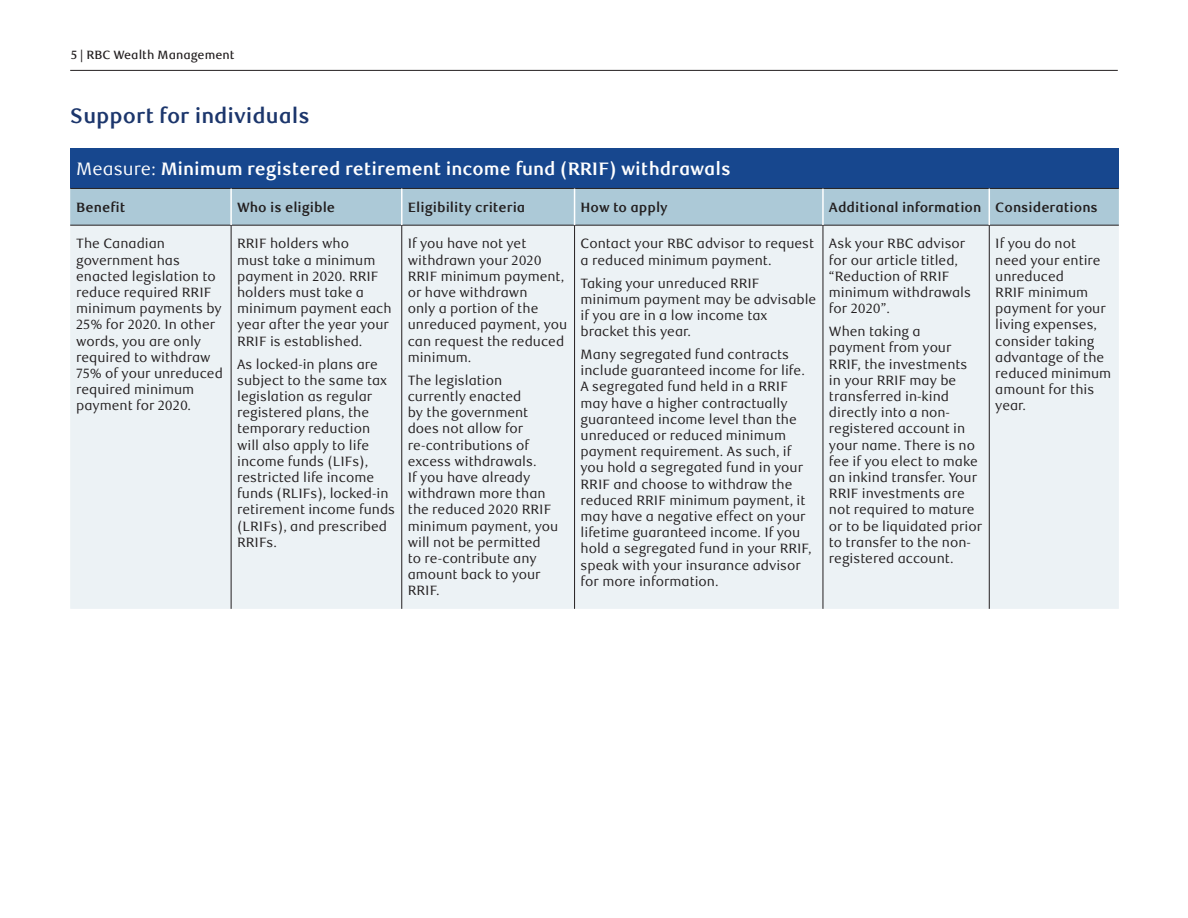
<style>
.page{position:relative;width:1188px;height:918px;background:#fff}
.page>*{position:absolute;margin:0;border:0;box-sizing:border-box;transform-origin:0 0}
.t1{font:700 21px "RBC Text";color:#1c366c}
.t2{font:700 18px "RBC Text";color:#fff}
.t3{font:13.5px/16.2px "RBC Text";color:#231f20}
.t4{font:700 13.5px "RBC Text";color:#231f20}
.t5{font:500 12px "RBC Text";color:#231f20}
.s1{font-weight:400}
</style>
<div class="page">
<hr style="left:70px;top:70px;width:1048px;height:1px;background:#231f20">
<div style="left:70px;top:148px;width:1049px;height:40px;background:#17478e"></div>
<div style="left:70px;top:189px;width:1049px;height:36px;background:#acc9d7"></div>
<div style="left:70px;top:226px;width:1049px;height:383px;background:#ecf2f5"></div>
<hr style="left:70px;top:188px;width:161px;height:1px;background:#231f20">
<hr style="left:231px;top:188px;width:171px;height:1px;background:#231f20">
<hr style="left:402px;top:188px;width:173px;height:1px;background:#231f20">
<hr style="left:575px;top:188px;width:248px;height:1px;background:#231f20">
<hr style="left:823px;top:188px;width:166px;height:1px;background:#231f20">
<hr style="left:989px;top:188px;width:130px;height:1px;background:#231f20">
<hr style="left:70px;top:225px;width:161px;height:1px;background:#231f20">
<hr style="left:231px;top:225px;width:171px;height:1px;background:#231f20">
<hr style="left:231px;top:225px;width:1px;height:384px;background:#231f20">
<hr style="left:402px;top:225px;width:173px;height:1px;background:#231f20">
<hr style="left:402px;top:225px;width:1px;height:384px;background:#231f20">
<hr style="left:575px;top:225px;width:248px;height:1px;background:#231f20">
<hr style="left:574px;top:225px;width:1px;height:384px;background:#231f20">
<hr style="left:823px;top:225px;width:166px;height:1px;background:#231f20">
<hr style="left:823px;top:225px;width:1px;height:384px;background:#231f20">
<hr style="left:989px;top:225px;width:130px;height:1px;background:#231f20">
<hr style="left:989px;top:225px;width:1px;height:384px;background:#231f20">
<hr style="left:230px;top:189px;width:2px;height:36px;background:#fff">
<hr style="left:401px;top:189px;width:2px;height:36px;background:#fff">
<hr style="left:574px;top:189px;width:1px;height:36px;background:#fff">
<hr style="left:822px;top:189px;width:2px;height:36px;background:#fff">
<hr style="left:989px;top:189px;width:1px;height:36px;background:#fff">
<p class="t5" style="left:71px;top:48px;width:165px">5 | RBC Wealth Management</p>
<h1 class="t1" style="left:70px;top:103px;width:241px">Support for individuals</h1>
<h2 class="t2" style="left:76px;top:158px;width:656px"><span class="s1">Measure:</span> Minimum registered retirement income fund (RRIF) withdrawals</h2>
<p class="t4" style="left:76px;top:199px;width:51px">Benefit</p>
<p class="t4" style="left:237px;top:199px;width:100px">Who is eligible</p>
<p class="t4" style="left:408px;top:199px;width:119px">Eligibility criteria</p>
<p class="t4" style="left:581px;top:199px;width:89px">How to apply</p>
<p class="t4" style="left:829px;top:199px;width:270px">Additional information Considerations</p>
<p class="t3" style="left:76px;top:236px;width:148px">The Canadian government has enacted legislation to reduce required RRIF minimum payments by<br>25% for 2020. In other words, you are only required to withdraw<br>75% of your unreduced required minimum payment for 2020.</p>
<p class="t3" style="left:237px;top:236px;width:156px">RRIF holders who<br>must take a minimum payment in 2020. RRIF holders must take a minimum payment each year after the year your<br>RRIF is established.</p>
<p class="t3" style="left:408px;top:236px;width:161px">If you have not yet withdrawn your 2020<br>RRIF minimum payment, or have withdrawn<br>only a portion of the unreduced payment, you can request the reduced minimum.</p>
<p class="t3" style="left:408px;top:372px;width:152px">The legislation currently enacted<br>by the government does not allow for re-contributions of excess withdrawals.<br>If you have already withdrawn more than the reduced 2020 RRIF minimum payment, you will not be permitted<br>to re-contribute any amount back to your<br>RRIF.</p>
<p class="t3" style="left:995px;top:236px;width:118px">If you do not<br>need your entire unreduced<br>RRIF minimum payment for your living expenses, consider taking advantage of the reduced minimum amount for this year.</p>
<p class="t3" style="left:581px;top:236px;width:235px">Contact your RBC advisor to request a reduced minimum payment.</p>
<p class="t3" style="left:581px;top:275px;width:237px">Taking your unreduced RRIF minimum payment may be advisable if you are in a low income tax bracket this year.</p>
<p class="t3" style="left:581px;top:347px;width:233px">Many segregated fund contracts include guaranteed income for life.<br>A segregated fund held in a RRIF may have a higher contractually guaranteed income level than the unreduced or reduced minimum payment requirement. As such, if you hold a segregated fund in your<br>RRIF and choose to withdraw the reduced RRIF minimum payment, it may have a negative effect on your lifetime guaranteed income. If you hold a segregated fund in your RRIF, speak with your insurance advisor for more information.</p>
<p class="t3" style="left:829px;top:236px;width:144px">Ask your RBC advisor for our article titled, “Reduction of RRIF minimum withdrawals for 2020”.</p>
<p class="t3" style="left:829px;top:324px;width:155px">When taking a<br>payment from your<br>RRIF, the investments in your RRIF may be transferred in-kind directly into a non&shy;registered account in your name. There is no fee if you elect to make an inkind transfer. Your<br>RRIF investments are not required to mature or to be liquidated prior to transfer to the non&shy;registered account.</p>
<p class="t3" style="left:237px;top:356px;width:160px">As locked-in plans are subject to the same tax legislation as regular registered plans, the temporary reduction will also apply to life income funds (LIFs), restricted life income funds (RLIFs), locked-in retirement income funds (LRIFs), and prescribed<br>RRIFs.</p>
</div>
